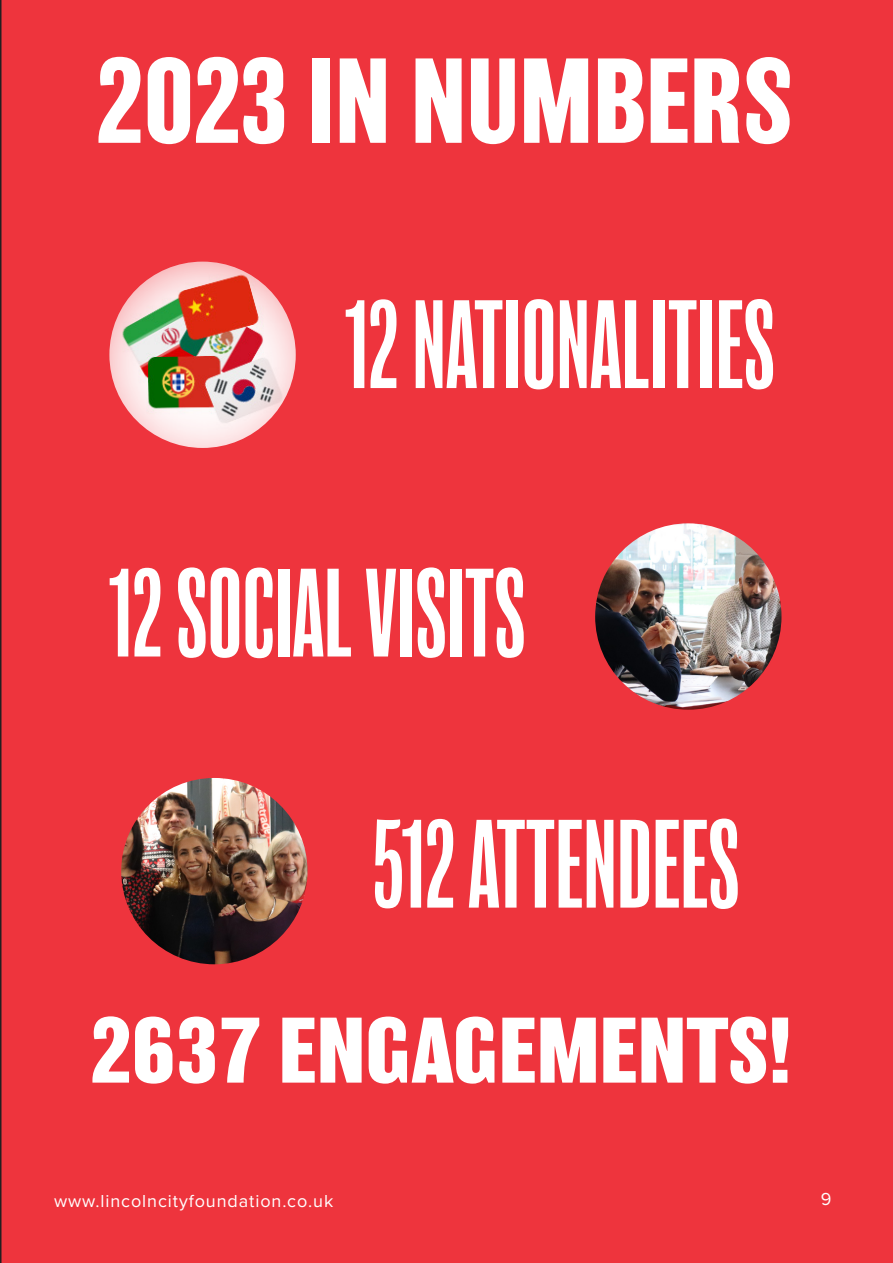
<style>
.page{position:relative;width:893px;height:1263px;background:#ee343d}
.page>*{position:absolute;margin:0;border:0;box-sizing:border-box;transform-origin:0 0}
.t1{font:extra-condensed 115.5px "Balboa";color:#fff}
.t2{font:700 111px "Balboa";color:#fff}
.t3{font:800 85.5px "Balboa";color:#fff}
.t4{font:18px "Proxima Nova";letter-spacing:.05em;color:#fff}
</style>
<div class="page">
<img style="left:109px;top:262px;width:187px;height:186px;border-radius:93px">
<img style="left:595px;top:523px;width:186px;height:187px;border-radius:93px">
<img style="left:121px;top:778px;width:187px;height:186px;border-radius:93px">
<p class="t2" style="left:96px;top:38px;width:699px">2023 IN NUMBERS</p>
<p class="t1" style="left:344px;top:282px;width:433px">12 NATIONALITIES</p>
<p class="t1" style="left:108px;top:550px;width:419px">12 SOCIAL VISITS</p>
<p class="t1" style="left:373px;top:801px;width:368px">512 ATTENDEES</p>
<p class="t3" style="left:89px;top:1003px;width:705px">2637 ENGAGEMENTS!</p>
<p class="t4" style="left:54px;top:1187px;width:281px">www.lincolncityfoundation.co.uk</p>
<p class="t4" style="left:821px;top:1186px;width:12px">9</p>
</div>
